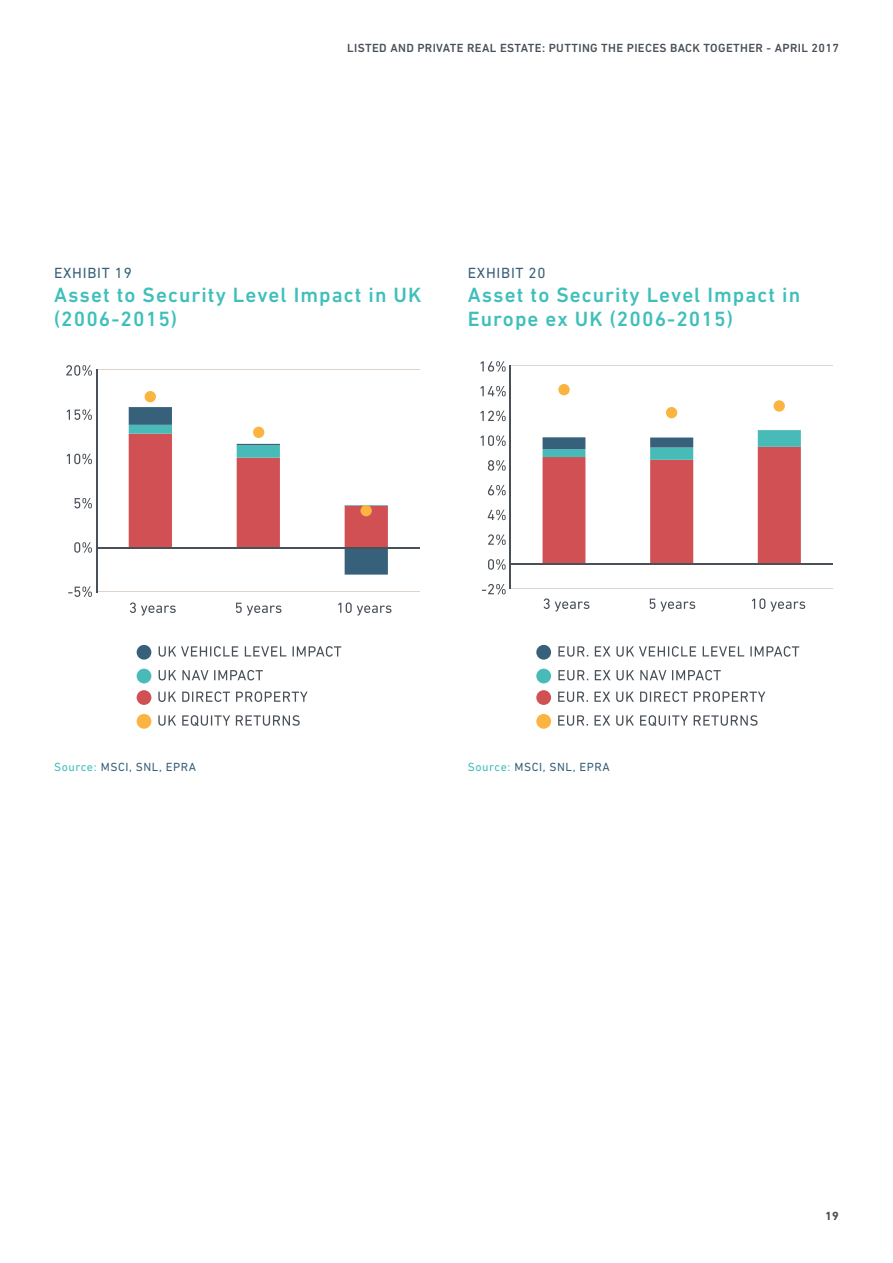
<style>
.page{position:relative;width:893px;height:1263px;background:#fff}
.page>*{position:absolute;margin:0;border:0;box-sizing:border-box;transform-origin:0 0}
.t1{font:500 21px/24px "DIN Next LT Pro";letter-spacing:.05em;color:#3fbfbb}
.t2{font:15px "DIN Next LT Pro";letter-spacing:.05em;color:#376179}
.t3{font:500 12px "DIN Next LT Pro";letter-spacing:.03em;color:#484f57}
.t4{font:12px "DIN Next LT Pro";letter-spacing:.05em;color:#376179}
.t5{font:700 12px "DIN Next LT Pro";color:#484f57}
.s1{color:#3fbfbb}
</style>
<div class="page">
<svg style="left:129px;top:407px;width:259px;height:168px"></svg>
<div style="left:360px;top:505px;width:12px;height:11px;background:#fab43f;border-radius:50%"></div>
<div style="left:253px;top:427px;width:11px;height:11px;background:#fab43f;border-radius:50%"></div>
<div style="left:145px;top:391px;width:11px;height:11px;background:#fab43f;border-radius:50%"></div>
<hr style="left:97px;top:369px;width:323px;height:1px;background:#dfd4cc">
<hr style="left:97px;top:591px;width:323px;height:1px;background:#dfd4cc">
<svg style="left:159px;top:646px;width:79px;height:11px"></svg>
<svg style="left:245px;top:646px;width:41px;height:10px"></svg>
<svg style="left:293px;top:646px;width:48px;height:11px"></svg>
<div style="left:137px;top:645px;width:14px;height:15px;background:#37617a;border-radius:50%"></div>
<svg style="left:159px;top:670px;width:17px;height:10px"></svg>
<svg style="left:182px;top:670px;width:26px;height:10px"></svg>
<svg style="left:214px;top:670px;width:49px;height:10px"></svg>
<div style="left:137px;top:669px;width:14px;height:14px;background:#48bab8;border-radius:50%"></div>
<svg style="left:158px;top:692px;width:18px;height:10px"></svg>
<svg style="left:182px;top:691px;width:48px;height:11px"></svg>
<svg style="left:236px;top:691px;width:71px;height:11px"></svg>
<div style="left:137px;top:690px;width:14px;height:15px;background:#d15053;border-radius:50%"></div>
<svg style="left:158px;top:715px;width:18px;height:11px"></svg>
<svg style="left:182px;top:715px;width:48px;height:11px"></svg>
<svg style="left:236px;top:715px;width:64px;height:11px"></svg>
<div style="left:137px;top:714px;width:14px;height:15px;background:#fab43f;border-radius:50%"></div>
<svg style="left:130px;top:602px;width:46px;height:13px"></svg>
<svg style="left:236px;top:603px;width:45px;height:12px"></svg>
<svg style="left:338px;top:602px;width:53px;height:13px"></svg>
<svg style="left:66px;top:365px;width:26px;height:11px"></svg>
<svg style="left:67px;top:409px;width:25px;height:11px"></svg>
<svg style="left:67px;top:454px;width:25px;height:10px"></svg>
<svg style="left:74px;top:498px;width:18px;height:10px"></svg>
<svg style="left:74px;top:542px;width:18px;height:11px"></svg>
<svg style="left:68px;top:586px;width:24px;height:11px"></svg>
<hr style="left:96px;top:370px;width:1px;height:223px;background:#495057">
<hr style="left:97px;top:548px;width:323px;height:1px;background:#495057">
<div style="left:773px;top:400px;width:12px;height:12px;background:#fab43f;border-radius:50%"></div>
<div style="left:666px;top:407px;width:11px;height:11px;background:#fab43f;border-radius:50%"></div>
<div style="left:558px;top:384px;width:12px;height:11px;background:#fab43f;border-radius:50%"></div>
<svg style="left:543px;top:430px;width:258px;height:135px"></svg>
<hr style="left:510px;top:588px;width:323px;height:1px;background:#dfd4cc">
<hr style="left:510px;top:366px;width:323px;height:1px;background:#dfd4cc">
<svg style="left:558px;top:646px;width:30px;height:11px"></svg>
<svg style="left:595px;top:646px;width:15px;height:10px"></svg>
<svg style="left:616px;top:646px;width:80px;height:11px"></svg>
<svg style="left:703px;top:646px;width:41px;height:10px"></svg>
<svg style="left:750px;top:646px;width:49px;height:11px"></svg>
<div style="left:536px;top:645px;width:15px;height:15px;background:#37617a;border-radius:50%"></div>
<svg style="left:558px;top:670px;width:30px;height:10px"></svg>
<svg style="left:595px;top:670px;width:15px;height:10px"></svg>
<svg style="left:616px;top:670px;width:18px;height:10px"></svg>
<svg style="left:640px;top:670px;width:26px;height:10px"></svg>
<svg style="left:672px;top:670px;width:49px;height:10px"></svg>
<div style="left:536px;top:669px;width:15px;height:14px;background:#48bab8;border-radius:50%"></div>
<svg style="left:558px;top:692px;width:30px;height:10px"></svg>
<svg style="left:594px;top:692px;width:16px;height:10px"></svg>
<svg style="left:616px;top:692px;width:18px;height:10px"></svg>
<svg style="left:640px;top:691px;width:48px;height:11px"></svg>
<svg style="left:694px;top:691px;width:71px;height:11px"></svg>
<div style="left:536px;top:690px;width:15px;height:15px;background:#d15053;border-radius:50%"></div>
<svg style="left:558px;top:715px;width:30px;height:11px"></svg>
<svg style="left:594px;top:715px;width:16px;height:10px"></svg>
<svg style="left:616px;top:715px;width:18px;height:11px"></svg>
<svg style="left:640px;top:715px;width:48px;height:11px"></svg>
<svg style="left:694px;top:715px;width:64px;height:11px"></svg>
<div style="left:536px;top:714px;width:15px;height:15px;background:#fab43f;border-radius:50%"></div>
<svg style="left:544px;top:598px;width:45px;height:13px"></svg>
<svg style="left:650px;top:599px;width:45px;height:12px"></svg>
<svg style="left:752px;top:598px;width:53px;height:13px"></svg>
<svg style="left:481px;top:361px;width:25px;height:11px"></svg>
<svg style="left:481px;top:386px;width:25px;height:10px"></svg>
<svg style="left:481px;top:411px;width:25px;height:10px"></svg>
<svg style="left:481px;top:435px;width:25px;height:11px"></svg>
<svg style="left:488px;top:460px;width:18px;height:11px"></svg>
<svg style="left:488px;top:485px;width:18px;height:10px"></svg>
<svg style="left:488px;top:510px;width:18px;height:10px"></svg>
<svg style="left:488px;top:534px;width:18px;height:11px"></svg>
<svg style="left:488px;top:559px;width:18px;height:11px"></svg>
<svg style="left:482px;top:584px;width:24px;height:10px"></svg>
<hr style="left:510px;top:366px;width:1px;height:223px;background:#495057">
<hr style="left:510px;top:563px;width:323px;height:1px;background:#495057">
<p class="t3" style="left:347px;top:41px;width:493px">LISTED AND PRIVATE REAL ESTATE: PUTTING THE PIECES BACK TOGETHER - APRIL 2017</p>
<p class="t2" style="left:54px;top:264px;width:79px">EXHIBIT 19</p>
<p class="t1" style="left:54px;top:283px;width:369px">Asset to Security Level Impact in UK (2006-2015)</p>
<p class="t2" style="left:468px;top:264px;width:79px">EXHIBIT 20</p>
<p class="t1" style="left:468px;top:283px;width:334px">Asset to Security Level Impact in<br>Europe ex UK (2006-2015)</p>
<p class="t4" style="left:54px;top:760px;width:144px"><span class="s1">Source:</span> MSCI, SNL, EPRA</p>
<p class="t4" style="left:468px;top:760px;width:144px"><span class="s1">Source:</span> MSCI, SNL, EPRA</p>
<p class="t5" style="left:825px;top:1209px;width:15px">19</p>
</div>
